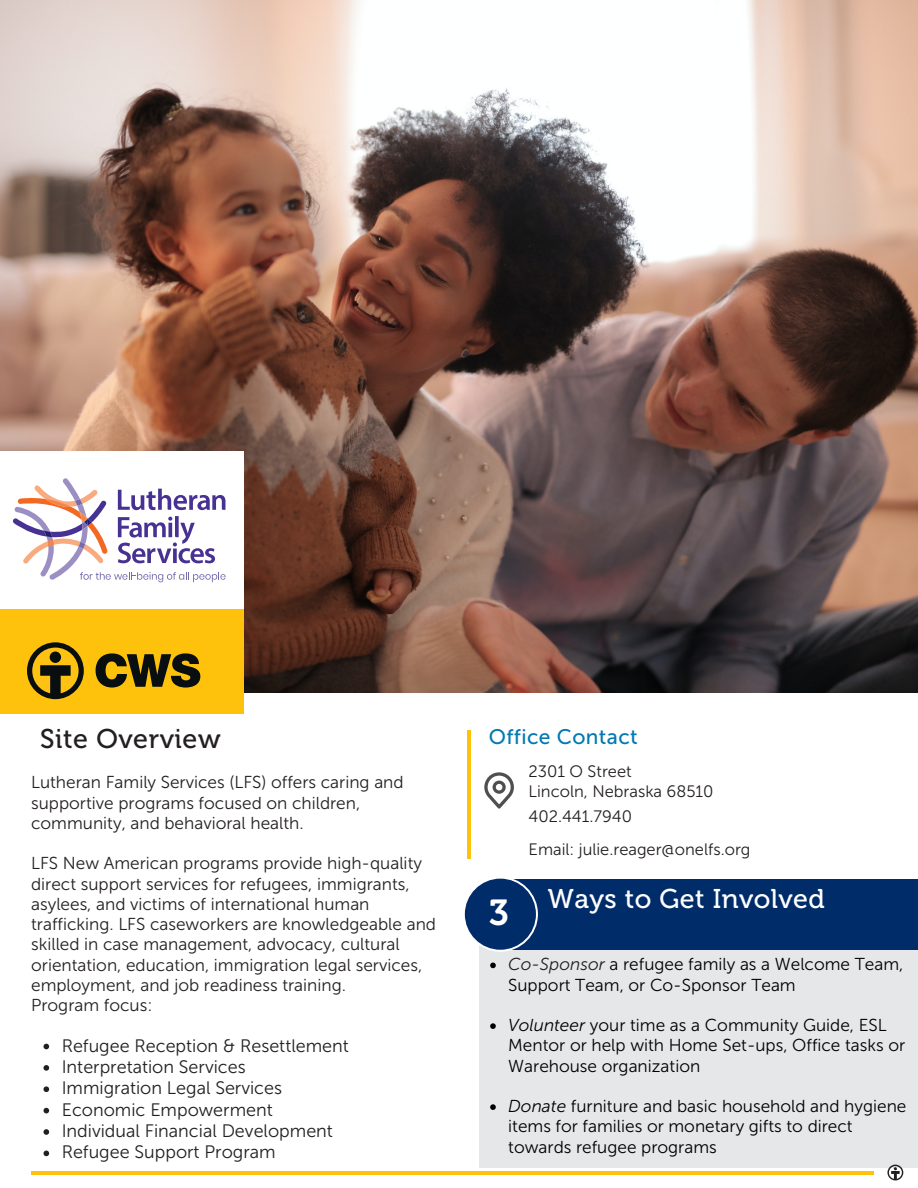
<style>
.page{position:relative;width:918px;height:1188px;background:#fff}
.page>*{position:absolute;margin:0;border:0;box-sizing:border-box;transform-origin:0 0}
.t1{font:36px "Museo 700";color:#fff}
.t2{font:27px "Museo 500";letter-spacing:.015em;color:#fff}
.t3{font:27px "Museo 500";letter-spacing:.02em;color:#231f20}
.t4{font:21px "Museo Sans 500";letter-spacing:.02em;color:#0079b5}
.t5{font:18px "Museo Sans 300";color:#231f20}
.t6{font:17.25px/20.2px "Museo Sans 300";color:#231f20}
.t7{font:17.25px/20.2px "Museo Sans 300";color:#000}
.t8{font:16.5px "Museo Sans 300";color:#231f20}
.s1{font-style:italic;color:#231f20}
.s2{font-style:italic}
</style>
<div class="page">
<hr style="left:467px;top:730px;width:4px;height:128px;background:#ffc20c">
<svg style="left:484px;top:772px;width:30px;height:37px"></svg>
<div style="left:480px;top:935px;width:438px;height:232px;background:#e6e7e8"></div>
<div style="left:491px;top:879px;width:427px;height:70px;background:#002c6a"></div>
<hr style="left:31px;top:1171px;width:843px;height:3px;background:#ffc20c">
<svg style="left:887px;top:1165px;width:16px;height:15px"></svg>
<img style="left:0;top:0;width:918px;height:693px">
<div style="left:0;top:451px;width:243px;height:159px;background:#fff"></div>
<div style="left:0;top:610px;width:243px;height:104px;background:#ffc20c"></div>
<svg style="left:464px;top:878px;width:74px;height:74px"></svg>
<svg style="left:27px;top:642px;width:57px;height:57px"></svg>
<div style="left:50px;top:652px;width:11px;height:11px;background:#090f10;border-radius:50%"></div>
<svg style="left:96px;top:653px;width:104px;height:35px"></svg>
<svg style="left:13px;top:478px;width:213px;height:104px"></svg>
<svg style="left:44px;top:1044px;width:5px;height:5px"></svg>
<svg style="left:44px;top:1065px;width:5px;height:6px"></svg>
<svg style="left:44px;top:1086px;width:5px;height:6px"></svg>
<svg style="left:44px;top:1108px;width:5px;height:5px"></svg>
<svg style="left:44px;top:1129px;width:5px;height:6px"></svg>
<svg style="left:44px;top:1151px;width:5px;height:5px"></svg>
<svg style="left:490px;top:963px;width:6px;height:5px"></svg>
<svg style="left:490px;top:1023px;width:6px;height:6px"></svg>
<svg style="left:490px;top:1104px;width:6px;height:6px"></svg>
<p class="t3" style="left:40px;top:722px;width:182px">Site Overview</p>
<p class="t6" style="left:31px;top:772px;width:374px">Lutheran Family Services (LFS) offers caring and supportive programs focused on children, community, and behavioral health.</p>
<h1 class="t6" style="left:31px;top:853px;width:406px">LFS New American programs provide high-quality direct support services for refugees, immigrants, asylees, and victims of international human trafficking. LFS caseworkers are knowledgeable and skilled in case management, advocacy, cultural orientation, education, immigration legal services, employment, and job readiness training.</h1>
<h2 class="t6" style="left:31px;top:995px;width:123px">Program focus:</h2>
<p class="t5" style="left:62px;top:1035px;width:289px">Refugee Reception &amp; Resettlement</p>
<p class="t5" style="left:62px;top:1056px;width:186px">Interpretation Services</p>
<p class="t5" style="left:62px;top:1077px;width:222px">Immigration Legal Services</p>
<p class="t5" style="left:62px;top:1099px;width:213px">Economic Empowerment</p>
<p class="t5" style="left:62px;top:1120px;width:273px">Individual Financial Development</p>
<p class="t5" style="left:62px;top:1142px;width:215px">Refugee Support Program</p>
<p class="t4" style="left:489px;top:724px;width:151px">Office Contact</p>
<p class="t8" style="left:529px;top:762px;width:105px">2301 O Street</p>
<p class="t8" style="left:529px;top:781px;width:186px">Lincoln, Nebraska 68510</p>
<p class="t8" style="left:529px;top:807px;width:105px">402.441.7940</p>
<p class="t8" style="left:529px;top:840px;width:223px">Email: julie.reager@onelfs.org</p>
<p class="t1" style="left:489px;top:891px;width:22px">3</p>
<p class="t2" style="left:548px;top:883px;width:279px">Ways to Get Involved</p>
<h1 class="t7" style="left:508px;top:954px;width:397px"><span class="s1">Co-Sponsor</span> a refugee family as a Welcome Team,<br>Support Team, or Co-Sponsor Team</h1>
<p class="t7" style="left:508px;top:1015px;width:399px"><span class="s2">Volunteer</span> your time as a Community Guide, ESL<br>Mentor or help with Home Set-ups, Office tasks or<br>Warehouse organization</p>
<p class="t7" style="left:508px;top:1096px;width:400px"><span class="s2">Donate</span> furniture and basic household and hygiene items for families or monetary gifts to direct towards refugee programs</p>
</div>
